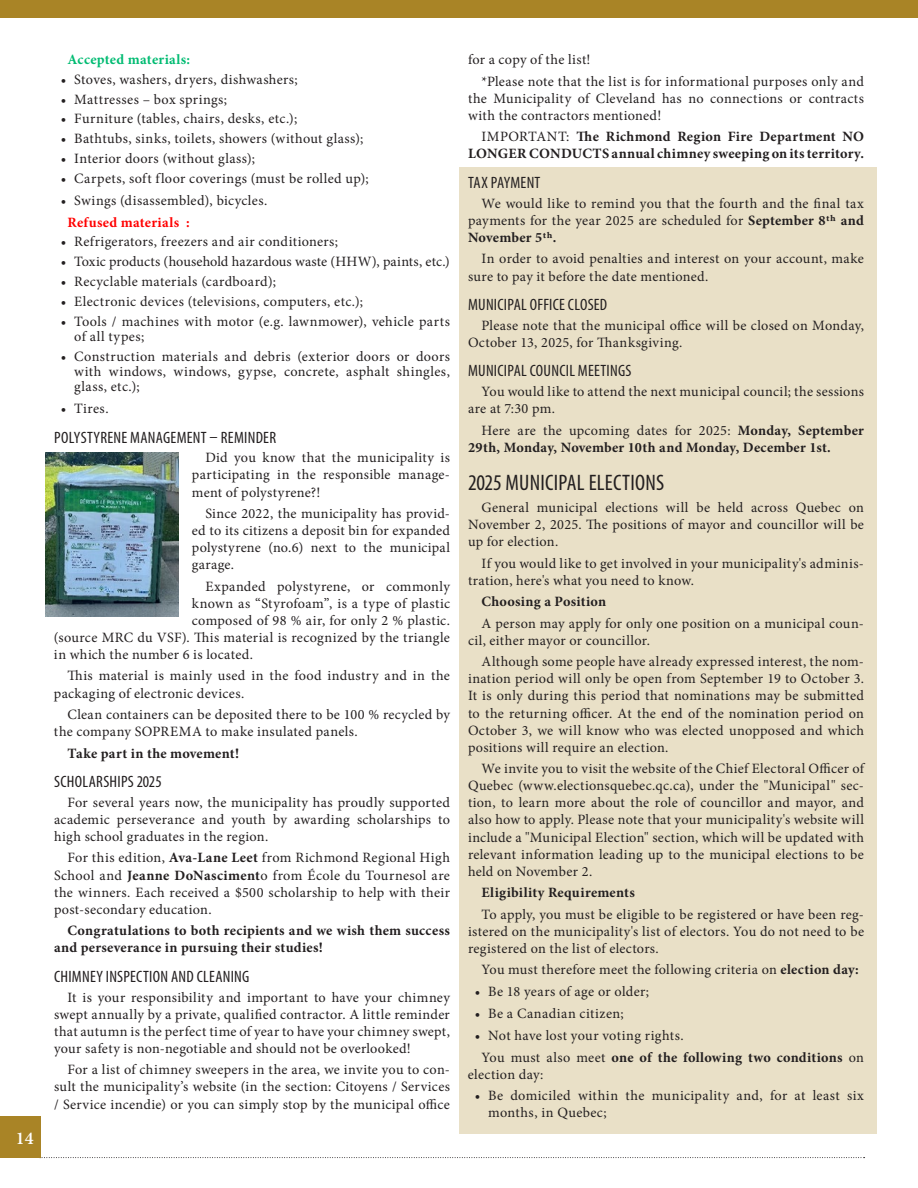
<style>
.page{position:relative;width:918px;height:1188px;background:#fff}
.page>*{position:absolute;margin:0;border:0;box-sizing:border-box;transform-origin:0 0}
.t1{font:condensed 22.5px "Myriad Pro";letter-spacing:.01em;color:#231f20}
.t2{font:600 18px "Minion Pro";color:#fff}
.t3{font:condensed 16.5px "Myriad Pro";letter-spacing:.015em;color:#231f20}
.t4{font:14.25px/17.1px "Minion Pro";letter-spacing:.02em;color:#231f20}
.t5{font:700 14.25px/17.1px "Minion Pro";letter-spacing:.02em;color:#231f20}
.t6{font:700 14.25px "Minion Pro";letter-spacing:.025em;color:#00bb72}
.t7{font:700 14.25px "Minion Pro";letter-spacing:.025em;color:#f00}
.s1{font-weight:700}
.s2{font-weight:400}
</style>
<div class="page">
<svg style="left:41px;top:1157px;width:824px;height:1px"></svg>
<div style="left:0;top:1117px;width:41px;height:41px;background:#a98426"></div>
<div style="left:0;top:0;width:918px;height:18px;background:#a98426"></div>
<div style="left:459px;top:167px;width:418px;height:967px;background:#e9e0c7"></div>
<img style="left:45px;top:452px;width:133px;height:165px">
<p class="t2" style="left:16px;top:1125px;width:19px">14</p>
<p class="t6" style="left:68px;top:50px;width:124px">Accepted materials:</p>
<p class="t4" style="left:61px;top:71px;width:239px">• Stoves, washers, dryers, dishwashers;</p>
<p class="t4" style="left:61px;top:91px;width:168px">• Mattresses – box springs;</p>
<p class="t4" style="left:61px;top:110px;width:238px">• Furniture (tables, chairs, desks, etc.);</p>
<p class="t4" style="left:61px;top:130px;width:304px">• Bathtubs, sinks, toilets, showers (without glass);</p>
<p class="t4" style="left:61px;top:150px;width:196px">• Interior doors (without glass);</p>
<p class="t4" style="left:61px;top:170px;width:309px">• Carpets, soft floor coverings (must be rolled up);</p>
<p class="t4" style="left:61px;top:192px;width:208px">• Swings (disassembled), bicycles.</p>
<p class="t7" style="left:67px;top:212px;width:124px">Refused materials :</p>
<p class="t4" style="left:61px;top:233px;width:279px">• Refrigerators, freezers and air conditioners;</p>
<p class="t4" style="left:61px;top:253px;width:391px">• Toxic products (household hazardous waste (HHW), paints, etc.)</p>
<p class="t4" style="left:61px;top:273px;width:217px">• Recyclable materials (cardboard);</p>
<p class="t4" style="left:61px;top:293px;width:304px">• Electronic devices (televisions, computers, etc.);</p>
<p class="t4" style="left:74px;top:314px;width:377px;line-height:15px;text-indent:-13px">• Tools / machines with motor (e.g. lawnmower), vehicle parts of all types;</p>
<p class="t4" style="left:74px;top:349px;width:377px;line-height:15px;text-align:justify;text-indent:-13px">• Construction materials and debris (exterior doors or doors with windows, windows, gypse, concrete, asphalt shingles, glass, etc.);</p>
<p class="t4" style="left:61px;top:400px;width:49px">• Tires.</p>
<p class="t3" style="left:54px;top:427px;width:223px">POLYSTYRENE MANAGEMENT – REMINDER</p>
<p class="t4" style="left:192px;top:449px;width:260px;text-align:justify;text-indent:13px">Did you know that the municipality is participating in the responsible manage&shy;ment of polystyrene?!</p>
<p class="t4" style="left:192px;top:505px;width:260px;text-align:justify;text-indent:13px">Since 2022, the municipality has provid&shy;ed to its citizens a deposit bin for expanded polystyrene (no.6) next to the municipal garage.</p>
<p class="t4" style="left:205px;top:578px;width:246px">Expanded polystyrene, or commonly</p>
<p class="t4" style="left:192px;top:595px;width:260px">known as “Styrofoam”, is a type of plastic</p>
<p class="t4" style="left:192px;top:612px;width:260px">composed of 98 % air, for only 2 % plastic.</p>
<p class="t4" style="left:54px;top:629px;width:398px">(source MRC du VSF). This material is recognized by the triangle</p>
<p class="t4" style="left:54px;top:646px;width:201px">in which the number 6 is located.</p>
<p class="t4" style="left:54px;top:667px;width:397px;text-indent:13px">This material is mainly used in the food industry and in the packaging of electronic devices.</p>
<p class="t4" style="left:54px;top:706px;width:398px;text-indent:13px">Clean containers can be deposited there to be 100 % recycled by the company SOPREMA to make insulated panels.</p>
<p class="t5" style="left:67px;top:744px;width:173px">Take part in the movement!</p>
<p class="t3" style="left:54px;top:772px;width:109px">SCHOLARSHIPS 2025</p>
<p class="t4" style="left:54px;top:794px;width:398px;text-align:justify;text-indent:13px">For several years now, the municipality has proudly supported academic perseverance and youth by awarding scholarships to high school graduates in the region.</p>
<p class="t4" style="left:54px;top:849px;width:397px;text-align:justify;text-indent:13px">For this edition, <span class="s1">Ava-Lane Leet</span> from Richmond Regional High School and <span class="s1">Jeanne DoNasciment</span>o from École du Tournesol are the winners. Each received a $500 scholarship to help with their post-secondary education.</p>
<p class="t5" style="left:54px;top:922px;width:397px;text-indent:13px">Congratulations to both recipients and we wish them success and perseverance in pursuing their studies!</p>
<p class="t3" style="left:54px;top:966px;width:197px">CHIMNEY INSPECTION AND CLEANING</p>
<p class="t4" style="left:54px;top:989px;width:398px;text-align:justify;text-indent:13px">It is your responsibility and important to have your chimney swept annually by a private, qualified contractor. A little reminder that autumn is the perfect time of year to have your chimney swept, your safety is non-negotiable and should not be overlooked!</p>
<p class="t4" style="left:54px;top:1061px;width:398px;text-align:justify;text-indent:13px">For a list of chimney sweepers in the area, we invite you to con&shy;sult the municipality’s website (in the section: Citoyens / Services / Service incendie) or you can simply stop by the municipal office</p>
<p class="t4" style="left:482px;top:49px;width:384px;line-height:21.5px;text-indent:-13px">for a copy of the list!<br>*Please note that the list is for informational purposes only and</p>
<p class="t4" style="left:468px;top:90px;width:398px">the Municipality of Cleveland has no connections or contracts with the contractors mentioned!</p>
<p class="t5" style="left:468px;top:128px;width:398px;text-align:right"><span class="s2">IMPORTANT:</span> The Richmond Region Fire Department NO<br>LONGER CONDUCTS annual chimney sweeping on its territory.</p>
<p class="t3" style="left:468px;top:173px;width:74px">TAX PAYMENT</p>
<p class="t4" style="left:468px;top:195px;width:397px;text-indent:13px">We would like to remind you that the fourth and the final tax payments for the year 2025 are scheduled for <span class="s1">September 8th and<br>November 5th.</span></p>
<p class="t4" style="left:468px;top:250px;width:397px;text-indent:13px">In order to avoid penalties and interest on your account, make sure to pay it before the date mentioned.</p>
<p class="t3" style="left:468px;top:295px;width:141px">MUNICIPAL OFFICE CLOSED</p>
<p class="t4" style="left:468px;top:317px;width:397px;text-indent:13px">Please note that the municipal office will be closed on Monday,<br>October 13, 2025, for Thanksgiving.</p>
<p class="t3" style="left:468px;top:361px;width:165px">MUNICIPAL COUNCIL MEETINGS</p>
<p class="t4" style="left:468px;top:383px;width:398px;text-indent:13px">You would like to attend the next municipal council; the sessions are at 7:30 pm.</p>
<p class="t5" style="left:468px;top:422px;width:396px;text-indent:13px"><span class="s2">Here are the upcoming dates for 2025:</span> Monday, September<br>29th, Monday, November 10th and Monday, December 1st.</p>
<h1 class="t1" style="left:468px;top:469px;width:198px">2025 MUNICIPAL ELECTIONS</h1>
<p class="t4" style="left:468px;top:499px;width:398px;text-align:justify;text-indent:13px">General municipal elections will be held across Quebec on November 2, 2025. The positions of mayor and councillor will be up for election.</p>
<p class="t4" style="left:468px;top:555px;width:397px;text-indent:13px">If you would like to get involved in your municipality's adminis&shy;tration, here's what you need to know.</p>
<p class="t5" style="left:482px;top:593px;width:126px">Choosing a Position</p>
<p class="t4" style="left:468px;top:615px;width:397px;text-indent:13px">A person may apply for only one position on a municipal coun&shy;cil, either mayor or councillor.</p>
<p class="t4" style="left:468px;top:653px;width:398px;text-align:justify;text-indent:13px">Although some people have already expressed interest, the nom&shy;ination period will only be open from September 19 to October 3.<br>It is only during this period that nominations may be submitted to the returning officer. At the end of the nomination period on October 3, we will know who was elected unopposed and which positions will require an election.</p>
<p class="t4" style="left:468px;top:760px;width:398px;text-align:justify;text-indent:13px">We invite you to visit the website of the Chief Electoral Officer of Quebec (www.electionsquebec.qc.ca), under the "Municipal" sec&shy;tion, to learn more about the role of councillor and mayor, and also how to apply. Please note that your municipality's website will include a "Municipal Election" section, which will be updated with relevant information leading up to the municipal elections to be held on November 2.</p>
<p class="t5" style="left:482px;top:884px;width:155px">Eligibility Requirements</p>
<p class="t4" style="left:468px;top:906px;width:398px;text-align:justify;text-indent:13px">To apply, you must be eligible to be registered or have been reg&shy;istered on the municipality's list of electors. You do not need to be registered on the list of electors.</p>
<p class="t4" style="left:482px;top:961px;width:379px">You must therefore meet the following criteria on <span class="s1">election day:</span></p>
<p class="t4" style="left:475px;top:983px;width:176px">• Be 18 years of age or older;</p>
<p class="t4" style="left:475px;top:1005px;width:151px">• Be a Canadian citizen;</p>
<p class="t4" style="left:481px;top:1024px;width:384px;line-height:21.9px;text-indent:-7px">• Not have lost your voting rights.<br>You must also meet <span class="s1">one of the following two conditions</span> on</p>
<p class="t4" style="left:468px;top:1066px;width:77px">election day:</p>
<p class="t4" style="left:488px;top:1087px;width:377px;text-indent:-13px">• Be domiciled within the municipality and, for at least six months, in Quebec;</p>
</div>
